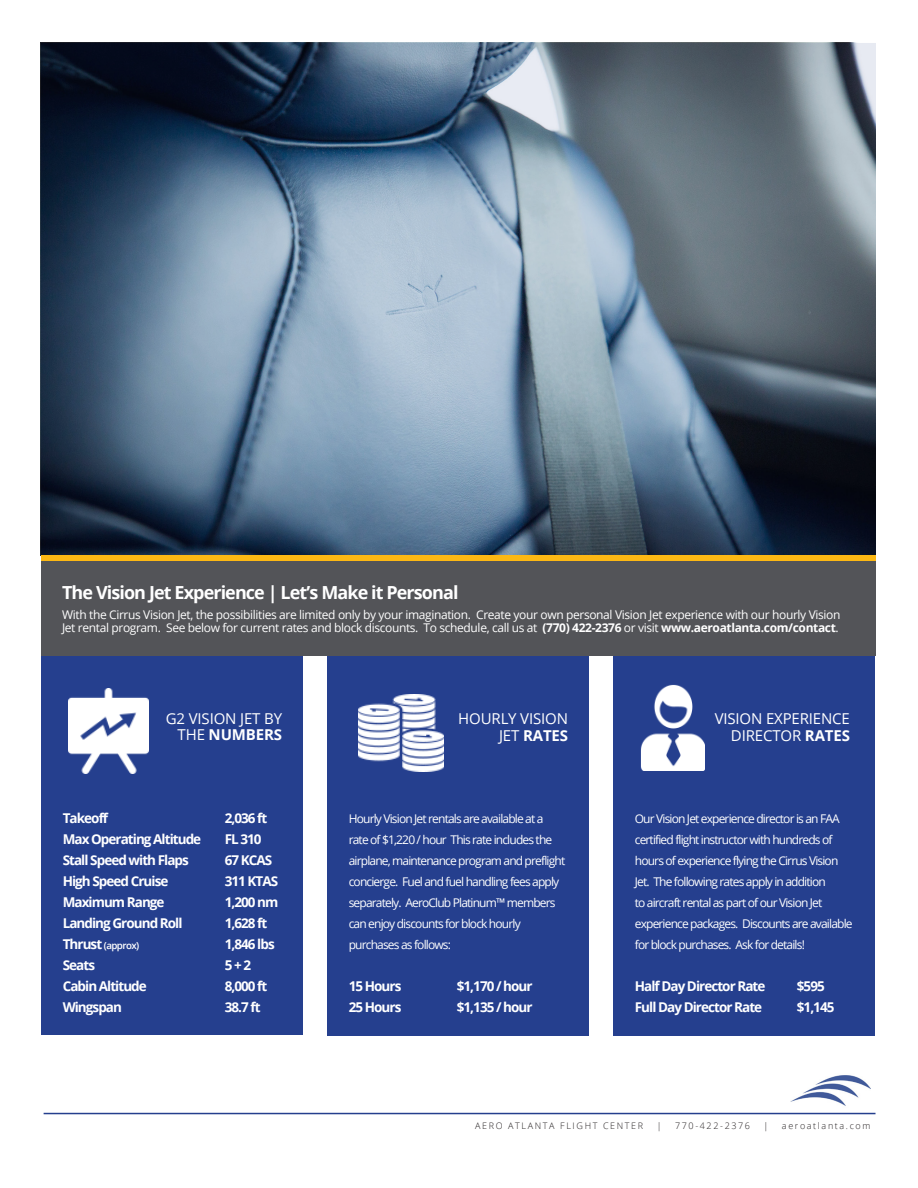
<style>
.page{position:relative;width:918px;height:1188px;background:#fff}
.page>*{position:absolute;margin:0;border:0;box-sizing:border-box;transform-origin:0 0}
.t1{font:700 18px "Open Sans";letter-spacing:-.05em;color:#fff}
.t2{font:15px "Open Sans";letter-spacing:-.01em;color:#fff}
.t3{font:700 15px "Open Sans";letter-spacing:-.01em;color:#fff}
._1_COLUMN{font:700 13.5px "Open Sans";letter-spacing:-.07em;color:#fff}
._1_COLUMN-2{font:12px/21px "Open Sans";letter-spacing:-.07em;color:#fff}
._1_COLUMN-3{font:12px/13.5px "Open Sans";letter-spacing:-.03em;color:#fff}
._1_COLUMN-4{font:600 9.75px "Open Sans";letter-spacing:-.06em;color:#fff}
.t4{font:300 9px "Open Sans";letter-spacing:.18em;color:#231f20}
.s1{font-weight:700}
.s2{font-weight:400}
.s3{font-weight:700;font-size:13.5px}
</style>
<div class="page">
<img style="left:791px;top:1075px;width:79px;height:40px">
<div style="left:328px;top:635px;width:261px;height:401px;background:#253f8e"></div>
<div style="left:614px;top:635px;width:261px;height:401px;background:#253f8e"></div>
<img style="left:641px;top:685px;width:64px;height:85px">
<img style="left:358px;top:694px;width:85px;height:77px">
<div style="left:41px;top:634px;width:262px;height:400px;background:#253f8e"></div>
<img style="left:69px;top:689px;width:79px;height:85px">
<img style="left:41px;top:43px;width:834px;height:512px">
<div style="left:41px;top:561px;width:834px;height:95px;background:#535458"></div>
<hr style="left:44px;top:1113px;width:832px;height:1px;background:#253f8e">
<div style="left:41px;top:555px;width:834px;height:6px;background:#fcb814"></div>
<p class="t1" style="left:62px;top:580px;width:398px">The Vision Jet Experience | Let’s Make it Personal</p>
<p class="_1_COLUMN-3" style="left:62px;top:607px;width:780px">With the Cirrus Vision Jet, the possibilities are limited only by your imagination. Create your own personal Vision Jet experience with our hourly Vision<br>Jet rental program. See below for current rates and block discounts. To schedule, call us at <span class="s1">(770) 422-2376</span> or visit <span class="s1">www.aeroatlanta.com/contact</span>.</p>
<p class="t2" style="left:166px;top:708px;width:118px">G2 VISION JET BY</p>
<p class="t3" style="left:178px;top:724px;width:106px"><span class="s2">THE</span> NUMBERS</p>
<p class="_1_COLUMN" style="left:63px;top:808px;width:47px">Takeoff</p>
<p class="_1_COLUMN" style="left:225px;top:808px;width:44px">2,036 ft</p>
<p class="_1_COLUMN" style="left:63px;top:829px;width:140px">Max Operating Altitude</p>
<p class="_1_COLUMN" style="left:225px;top:829px;width:38px">FL 310</p>
<p class="_1_COLUMN" style="left:63px;top:850px;width:128px">Stall Speed with Flaps</p>
<p class="_1_COLUMN" style="left:225px;top:850px;width:49px">67 KCAS</p>
<p class="_1_COLUMN" style="left:63px;top:871px;width:107px">High Speed Cruise</p>
<p class="_1_COLUMN" style="left:225px;top:871px;width:55px">311 KTAS</p>
<p class="_1_COLUMN" style="left:63px;top:892px;width:103px">Maximum Range</p>
<p class="_1_COLUMN" style="left:225px;top:892px;width:55px">1,200 nm</p>
<p class="_1_COLUMN" style="left:63px;top:913px;width:121px">Landing Ground Roll</p>
<p class="_1_COLUMN" style="left:225px;top:913px;width:44px">1,628 ft</p>
<p class="_1_COLUMN-4" style="left:63px;top:938px;width:78px"><span class="s3">Thrust</span> (approx)</p>
<p class="_1_COLUMN" style="left:225px;top:934px;width:52px">1,846 lbs</p>
<p class="_1_COLUMN" style="left:63px;top:955px;width:34px">Seats</p>
<p class="_1_COLUMN" style="left:225px;top:955px;width:28px">5 + 2</p>
<p class="_1_COLUMN" style="left:63px;top:976px;width:86px">Cabin Altitude</p>
<p class="_1_COLUMN" style="left:225px;top:976px;width:44px">8,000 ft</p>
<p class="_1_COLUMN" style="left:63px;top:997px;width:61px">Wingspan</p>
<p class="_1_COLUMN" style="left:225px;top:997px;width:37px">38.7 ft</p>
<p class="t2" style="left:458px;top:708px;width:111px">HOURLY VISION</p>
<p class="t3" style="left:499px;top:725px;width:70px"><span class="s2">JET</span> RATES</p>
<p class="_1_COLUMN-2" style="left:349px;top:808px;width:218px">Hourly Vision Jet rentals are available at a rate of $1,220 / hour This rate includes the airplane, maintenance program and preflight concierge. Fuel and fuel handling fees apply separately. AeroClub Platinum™ members can enjoy discounts for block hourly purchases as follows:</p>
<p class="_1_COLUMN" style="left:349px;top:977px;width:54px">15 Hours</p>
<p class="_1_COLUMN" style="left:457px;top:977px;width:77px">$1,170 / hour</p>
<p class="_1_COLUMN" style="left:349px;top:998px;width:54px">25 Hours</p>
<p class="_1_COLUMN" style="left:457px;top:998px;width:77px">$1,135 / hour</p>
<p class="t2" style="left:715px;top:708px;width:137px">VISION EXPERIENCE</p>
<p class="t2" style="left:731px;top:725px;width:120px">DIRECTOR <span class="s1">RATES</span></p>
<p class="_1_COLUMN-2" style="left:635px;top:808px;width:219px">Our Vision Jet experience director is an FAA certified flight instructor with hundreds of hours of experience flying the Cirrus Vision Jet. The following rates apply in addition<br>to aircraft rental as part of our Vision Jet experience packages. Discounts are available for block purchases. Ask for details!</p>
<p class="_1_COLUMN" style="left:635px;top:977px;width:132px">Half Day Director Rate</p>
<p class="_1_COLUMN" style="left:797px;top:977px;width:29px">$595</p>
<p class="_1_COLUMN" style="left:635px;top:998px;width:129px">Full Day Director Rate</p>
<p class="_1_COLUMN" style="left:797px;top:998px;width:39px">$1,145</p>
<p class="t4" style="left:475px;top:1120px;width:170px">AERO ATLANTA FLIGHT CENTER</p>
<p class="t4" style="left:657px;top:1120px;width:6px">|</p>
<p class="t4" style="left:675px;top:1120px;width:77px">770-422-2376</p>
<p class="t4" style="left:764px;top:1120px;width:6px">|</p>
<p class="t4" style="left:782px;top:1120px;width:90px">aeroatlanta.com</p>
</div>
